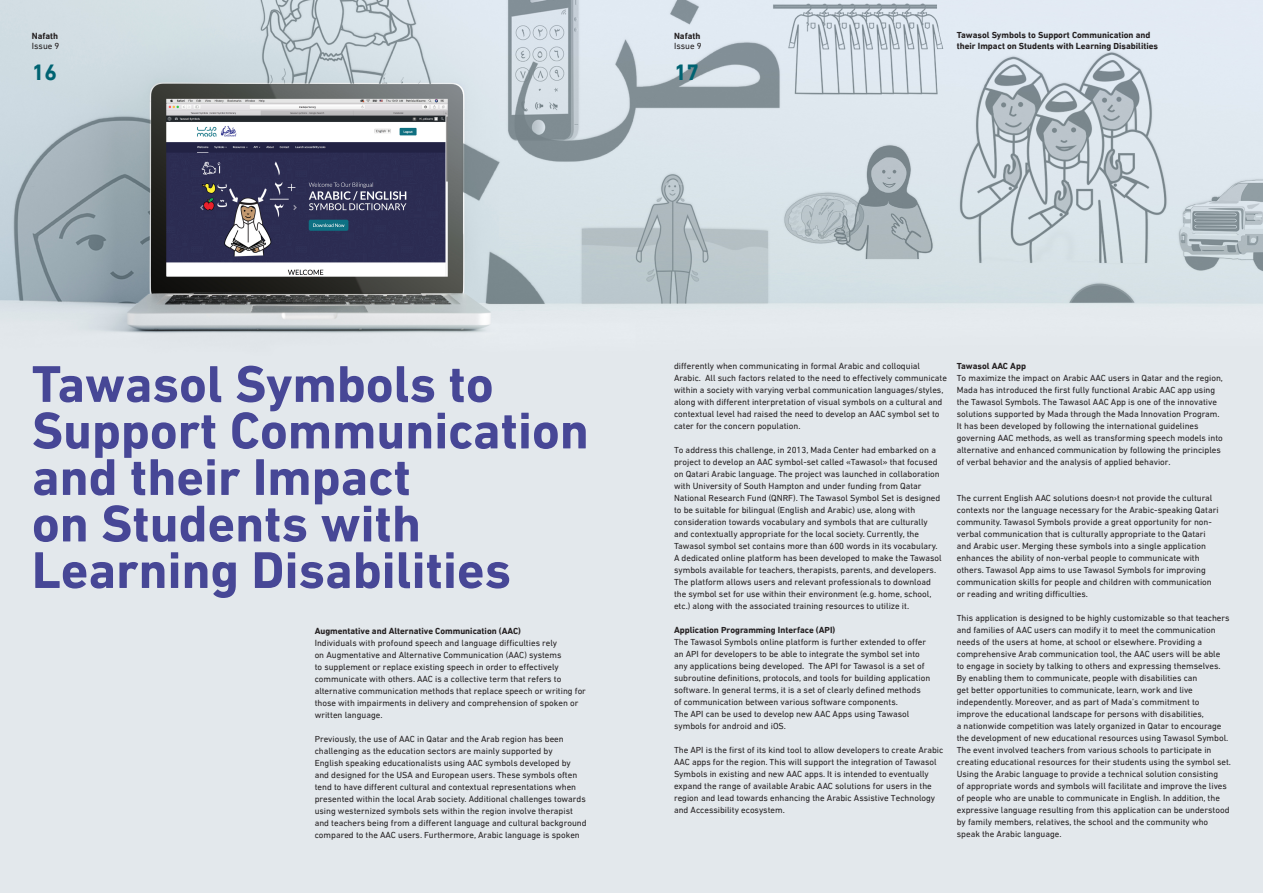
<style>
.page{position:relative;width:1263px;height:893px;background:#fff}
.page>*{position:absolute;margin:0;border:0;box-sizing:border-box;transform-origin:0 0}
.t1{font:700 52.5px/46.5px "DIN Next LT Arabic";color:#474796}
.t2{font:700 22.5px "DIN Next LT Arabic";color:#006372}
.t3{font:9px/12px "DIN Next LT Arabic";color:#231f20}
.t4{font:700 9px/10.8px "DIN Next LT Arabic";color:#231f20}
</style>
<div class="page">
<img style="left:0;top:0;width:1263px;height:893px">
<p class="t4" style="left:32px;top:30px;width:28px">Nafath</p>
<p class="t3" style="left:32px;top:40px;width:29px">Issue 9</p>
<h2 class="t2" style="left:32px;top:59px;width:27px">16</h2>
<p class="t4" style="left:674px;top:30px;width:28px">Nafath</p>
<p class="t3" style="left:674px;top:40px;width:29px">Issue 9</p>
<h2 class="t2" style="left:674px;top:59px;width:27px">17</h2>
<p class="t4" style="left:957px;top:30px;width:203px">Tawasol Symbols to Support Communication and their Impact on Students with Learning Disabilities</p>
<h1 class="t1" style="left:32px;top:360px;width:558px">Tawasol Symbols to<br>Support Communication and their Impact<br>on Students with<br>Learning Disabilities</h1>
<p class="t4" style="left:315px;top:625px;width:208px">Augmentative and Alternative Communication (AAC)</p>
<p class="t3" style="left:315px;top:636px;width:273px">Individuals with profound speech and language difficulties rely<br>on Augmentative and Alternative Communication (AAC) systems<br>to supplement or replace existing speech in order to effectively communicate with others. AAC is a collective term that refers to alternative communication methods that replace speech or writing for those with impairments in delivery and comprehension of spoken or written language.</p>
<p class="t3" style="left:315px;top:732px;width:273px">Previously, the use of AAC in Qatar and the Arab region has been challenging as the education sectors are mainly supported by<br>English speaking educationalists using AAC symbols developed by and designed for the USA and European users. These symbols often tend to have different cultural and contextual representations when presented within the local Arab society. Additional challenges towards using westernized symbols sets within the region involve therapist and teachers being from a different language and cultural background compared to the AAC users. Furthermore, Arabic language is spoken</p>
<p class="t3" style="left:674px;top:360px;width:274px">differently when communicating in formal Arabic and colloquial Arabic. All such factors related to the need to effectively communicate within a society with varying verbal communication languages/styles, along with different interpretation of visual symbols on a cultural and contextual level had raised the need to develop an AAC symbol set to cater for the concern population.</p>
<p class="t3" style="left:674px;top:444px;width:269px">To address this challenge, in 2013, Mada Center had embarked on a project to develop an AAC symbol-set called «Tawasol» that focused on Qatari Arabic language. The project was launched in collaboration with University of South Hampton and under funding from Qatar National Research Fund (QNRF). The Tawasol Symbol Set is designed to be suitable for bilingual (English and Arabic) use, along with consideration towards vocabulary and symbols that are culturally and contextually appropriate for the local society. Currently, the Tawasol symbol set contains more than 600 words in its vocabulary.<br>A dedicated online platform has been developed to make the Tawasol symbols available for teachers, therapists, parents, and developers.<br>The platform allows users and relevant professionals to download the symbol set for use within their environment (e.g. home, school, etc.) along with the associated training resources to utilize it.</p>
<p class="t4" style="left:674px;top:625px;width:163px">Application Programming Interface (API)</p>
<p class="t3" style="left:674px;top:636px;width:258px">The Tawasol Symbols online platform is further extended to offer an API for developers to be able to integrate the symbol set into any applications being developed. The API for Tawasol is a set of subroutine definitions, protocols, and tools for building application software. In general terms, it is a set of clearly defined methods of communication between various software components.<br>The API can be used to develop new AAC Apps using Tawasol symbols for android and iOS.</p>
<p class="t3" style="left:674px;top:744px;width:271px">The API is the first of its kind tool to allow developers to create Arabic AAC apps for the region. This will support the integration of Tawasol Symbols in existing and new AAC apps. It is intended to eventually expand the range of available Arabic AAC solutions for users in the region and lead towards enhancing the Arabic Assistive Technology and Accessibility ecosystem.</p>
<p class="t4" style="left:957px;top:361px;width:71px">Tawasol AAC App</p>
<p class="t3" style="left:957px;top:372px;width:268px">To maximize the impact on Arabic AAC users in Qatar and the region, Mada has introduced the first fully functional Arabic AAC app using the Tawasol Symbols. The Tawasol AAC App is one of the innovative solutions supported by Mada through the Mada Innovation Program.<br>It has been developed by following the international guidelines governing AAC methods, as well as transforming speech models into alternative and enhanced communication by following the principles of verbal behavior and the analysis of applied behavior.</p>
<p class="t3" style="left:957px;top:492px;width:263px">The current English AAC solutions doesn›t not provide the cultural contexts nor the language necessary for the Arabic-speaking Qatari community. Tawasol Symbols provide a great opportunity for non&shy;verbal communication that is culturally appropriate to the Qatari and Arabic user. Merging these symbols into a single application enhances the ability of non-verbal people to communicate with others. Tawasol App aims to use Tawasol Symbols for improving communication skills for people and children with communication or reading and writing difficulties.</p>
<p class="t3" style="left:957px;top:612px;width:276px">This application is designed to be highly customizable so that teachers and families of AAC users can modify it to meet the communication needs of the users at home, at school or elsewhere. Providing a comprehensive Arab communication tool, the AAC users will be able<br>to engage in society by talking to others and expressing themselves.<br>By enabling them to communicate, people with disabilities can<br>get better opportunities to communicate, learn, work and live independently. Moreover, and as part of Mada’s commitment to improve the educational landscape for persons with disabilities,<br>a nationwide competition was lately organized in Qatar to encourage the development of new educational resources using Tawasol Symbol.<br>The event involved teachers from various schools to participate in creating educational resources for their students using the symbol set.<br>Using the Arabic language to provide a technical solution consisting<br>of appropriate words and symbols will facilitate and improve the lives of people who are unable to communicate in English. In addition, the expressive language resulting from this application can be understood by family members, relatives, the school and the community who speak the Arabic language.</p>
</div>
